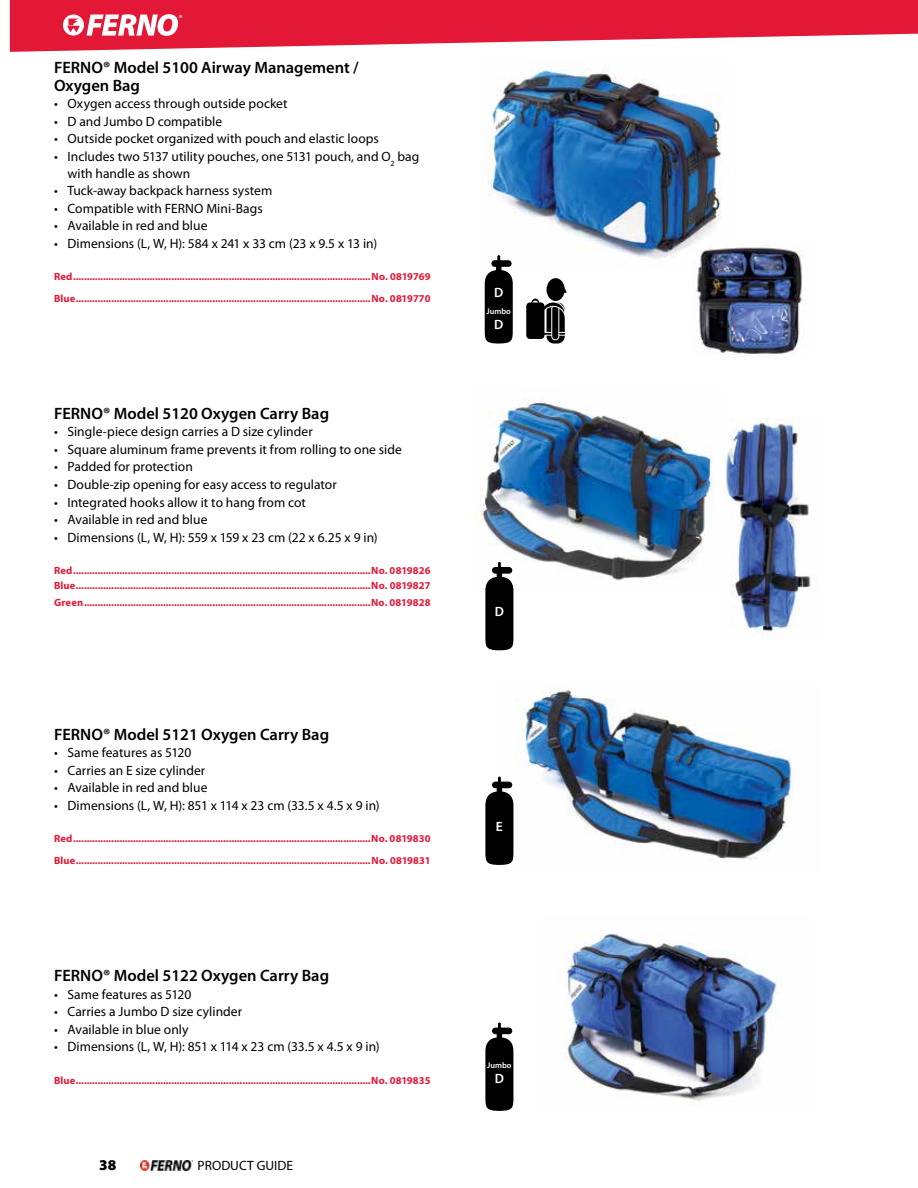
<style>
.page{position:relative;width:918px;height:1188px;background:#fff}
.page>*{position:absolute;margin:0;border:0;box-sizing:border-box;transform-origin:0 0}
.t1{font:600 16.5px/17.2px "Myriad Pro";color:#000}
.t2{font:900 15px "Myriad Pro";color:#000}
.t3{font:13.5px/16.5px "Myriad Pro";letter-spacing:.005em;color:#000}
.t4{font:600 13.5px "Myriad Pro";color:#fff}
.t5{font:700 10.5px/21.6px "Myriad Pro";letter-spacing:.015em;color:#e31837}
.t6{font:600 8.25px "Myriad Pro";color:#fff}
</style>
<div class="page">
<img style="left:563px;top:933px;width:219px;height:169px">
<img style="left:499px;top:690px;width:294px;height:175px">
<img style="left:477px;top:390px;width:236px;height:199px">
<img style="left:481px;top:61px;width:241px;height:205px">
<img style="left:692px;top:243px;width:112px;height:111px">
<img style="left:724px;top:419px;width:88px;height:216px">
<svg style="left:547px;top:302px;width:18px;height:42px"></svg>
<div style="left:547px;top:278px;width:18px;height:23px;background:#000;border-radius:50%"></div>
<div style="left:542px;top:332px;width:24px;height:3px;border:1px solid #fff"></div>
<div style="left:552px;top:305px;width:7px;height:35px;background:#000;border-radius:4px"></div>
<div style="left:552px;top:305px;width:7px;height:35px;border:1px solid #fff;border-radius:4px"></div>
<svg style="left:531px;top:299px;width:34px;height:19px"></svg>
<div style="left:526px;top:302px;width:18px;height:37px;background:#000;border-radius:4px"></div>
<div style="left:485px;top:270px;width:28px;height:74px;background:#000;border-radius:14px"></div>
<div style="left:496px;top:260px;width:5px;height:17px;background:#000;border-radius:3px"></div>
<svg style="left:497px;top:255px;width:3px;height:5px"></svg>
<div style="left:491px;top:260px;width:21px;height:7px;background:#000;border-radius:3px"></div>
<div style="left:485px;top:577px;width:28px;height:73px;background:#000;border-radius:14px"></div>
<div style="left:497px;top:567px;width:5px;height:17px;background:#000;border-radius:3px"></div>
<svg style="left:498px;top:562px;width:3px;height:5px"></svg>
<div style="left:492px;top:567px;width:20px;height:7px;background:#000;border-radius:3px"></div>
<div style="left:485px;top:791px;width:28px;height:74px;background:#000;border-radius:14px"></div>
<div style="left:497px;top:782px;width:5px;height:17px;background:#000;border-radius:3px"></div>
<svg style="left:498px;top:777px;width:3px;height:5px"></svg>
<div style="left:492px;top:782px;width:20px;height:6px;background:#000;border-radius:3px"></div>
<div style="left:485px;top:1037px;width:28px;height:74px;background:#000;border-radius:14px"></div>
<div style="left:497px;top:1028px;width:5px;height:17px;background:#000;border-radius:3px"></div>
<svg style="left:498px;top:1023px;width:3px;height:5px"></svg>
<div style="left:492px;top:1028px;width:20px;height:6px;background:#000;border-radius:3px"></div>
<svg style="left:10px;top:0;width:908px;height:52px;fill:#e31837"></svg>
<img style="left:141px;top:1161px;width:51px;height:9px">
<svg style="left:63px;top:14px;width:119px;height:22px"></svg>
<h1 class="t1" style="left:54px;top:60px;width:306px">FERNO® Model 5100 Airway Management /<br>Oxygen Bag</h1>
<p class="t3" style="left:54px;top:96px;width:235px">• Oxygen access through outside pocket</p>
<p class="t3" style="left:54px;top:113px;width:170px">• D and Jumbo D compatible</p>
<p class="t3" style="left:54px;top:131px;width:326px">• Outside pocket organized with pouch and elastic loops</p>
<p class="t3" style="left:68px;top:149px;width:353px;text-indent:-14px">• Includes two 5137 utility pouches, one 5131 pouch, and O<sub>2</sub> bag with handle as shown</p>
<p class="t3" style="left:54px;top:183px;width:220px">• Tuck-away backpack harness system</p>
<p class="t3" style="left:54px;top:200px;width:210px">• Compatible with FERNO Mini-Bags</p>
<p class="t3" style="left:54px;top:218px;width:155px">• Available in red and blue</p>
<p class="t3" style="left:54px;top:235px;width:325px">• Dimensions (L, W, H): 584 x 241 x 33 cm (23 x 9.5 x 13 in)</p>
<p class="t5" style="left:54px;top:266px;width:378px">Red.............................................................................................................No. 0819769<br>Blue............................................................................................................No. 0819770</p>
<h1 class="t1" style="left:54px;top:405px;width:277px">FERNO® Model 5120 Oxygen Carry Bag</h1>
<p class="t3" style="left:54px;top:424px;width:260px">• Single-piece design carries a D size cylinder</p>
<p class="t3" style="left:54px;top:441px;width:349px">• Square aluminum frame prevents it from rolling to one side</p>
<p class="t3" style="left:54px;top:459px;width:140px">• Padded for protection</p>
<p class="t3" style="left:54px;top:477px;width:284px">• Double-zip opening for easy access to regulator</p>
<p class="t3" style="left:54px;top:494px;width:253px">• Integrated hooks allow it to hang from cot</p>
<p class="t3" style="left:54px;top:512px;width:155px">• Available in red and blue</p>
<p class="t3" style="left:54px;top:529px;width:325px">• Dimensions (L, W, H): 559 x 159 x 23 cm (22 x 6.25 x 9 in)</p>
<p class="t5" style="left:54px;top:563px;width:378px;line-height:15px">Red.............................................................................................................No. 0819826<br>Blue............................................................................................................No. 0819827</p>
<p class="t5" style="left:54px;top:591px;width:378px">Green.........................................................................................................No. 0819828</p>
<h1 class="t1" style="left:54px;top:726px;width:277px">FERNO® Model 5121 Oxygen Carry Bag</h1>
<p class="t3" style="left:54px;top:745px;width:139px">• Same features as 5120</p>
<p class="t3" style="left:54px;top:762px;width:153px">• Carries an E size cylinder</p>
<p class="t3" style="left:54px;top:780px;width:155px">• Available in red and blue</p>
<p class="t3" style="left:54px;top:798px;width:327px">• Dimensions (L, W, H): 851 x 114 x 23 cm (33.5 x 4.5 x 9 in)</p>
<p class="t5" style="left:54px;top:828px;width:378px">Red.............................................................................................................No. 0819830<br>Blue............................................................................................................No. 0819831</p>
<h1 class="t1" style="left:54px;top:967px;width:277px">FERNO® Model 5122 Oxygen Carry Bag</h1>
<p class="t3" style="left:54px;top:986px;width:139px">• Same features as 5120</p>
<p class="t3" style="left:54px;top:1004px;width:190px">• Carries a Jumbo D size cylinder</p>
<p class="t3" style="left:54px;top:1021px;width:136px">• Available in blue only</p>
<p class="t3" style="left:54px;top:1039px;width:327px">• Dimensions (L, W, H): 851 x 114 x 23 cm (33.5 x 4.5 x 9 in)</p>
<p class="t5" style="left:54px;top:1069px;width:378px">Blue............................................................................................................No. 0819835</p>
<h2 class="t2" style="left:99px;top:1156px;width:19px">38</h2>
<p class="t3" style="left:198px;top:1158px;width:97px">PRODUCT GUIDE</p>
<p class="t4" style="left:494px;top:285px;width:11px">D</p>
<p class="t6" style="left:487px;top:307px;width:26px">Jumbo</p>
<p class="t4" style="left:494px;top:317px;width:11px">D</p>
<p class="t4" style="left:495px;top:604px;width:11px">D</p>
<p class="t4" style="left:496px;top:819px;width:8px">E</p>
<p class="t6" style="left:487px;top:1060px;width:26px">Jumbo</p>
<p class="t4" style="left:495px;top:1071px;width:11px">D</p>
</div>
